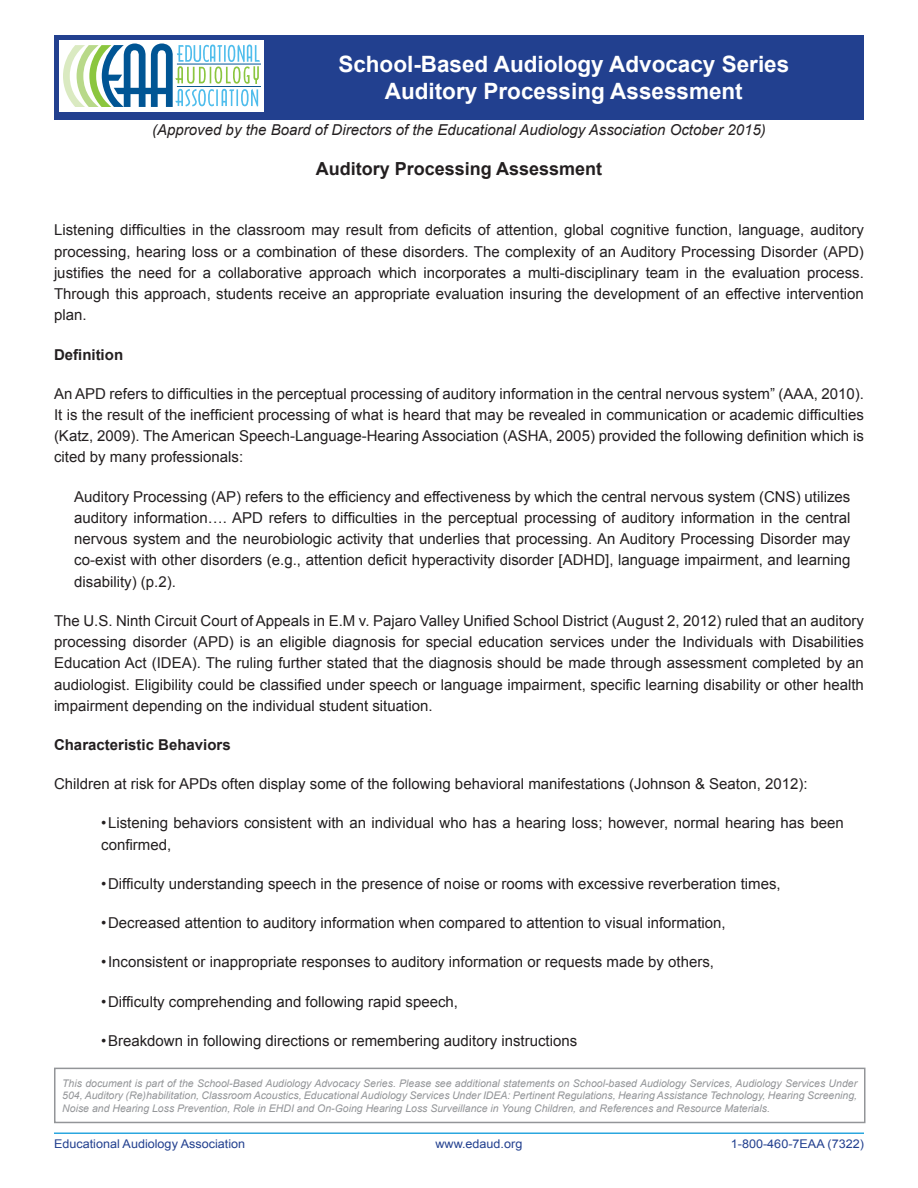
<style>
.page{position:relative;width:918px;height:1188px;background:#fff}
.page>*{position:absolute;margin:0;border:0;box-sizing:border-box;transform-origin:0 0}
.t1{font:700 22.5px/27px "Arial";color:#fff;text-align:center}
.t2{font:700 18px "Arial";color:#231f20}
.t3{font:15px/21.3px "Arial";color:#231f20;text-align:justify}
.t4{font:italic 15px "Arial";color:#231f20}
.t5{font:700 15px "Arial";color:#231f20}
.t6{font:12px "Arial";color:#22408f;scale:1.05 1}
.t7{font:italic 10.5px/12.6px "Arial";color:#939598;text-align:justify}
</style>
<div class="page">
<hr style="left:54px;top:1132px;width:810px;height:2px;background:#2ba7df">
<div style="left:54px;top:35px;width:810px;height:84px;background:#22408f"></div>
<div style="left:59px;top:40px;width:205px;height:72px;background:#fff"></div>
<svg style="left:63px;top:44px;width:197px;height:63px"></svg>
<hr style="left:177px;top:64px;width:84px;height:1px;background:#005594">
<hr style="left:177px;top:86px;width:84px;height:1px;background:#0b568f">
<div style="left:54px;top:1068px;width:812px;height:55px;border:2px solid #939598"></div>
<h1 class="t1" style="left:338px;top:51px;width:452px">School-Based Audiology Advocacy Series<br>Auditory Processing Assessment</h1>
<p class="t4" style="left:152px;top:120px;width:615px">(Approved by the Board of Directors of the Educational Audiology Association October 2015)</p>
<p class="t2" style="left:316px;top:157px;width:288px">Auditory Processing Assessment</p>
<p class="t3" style="left:54px;top:220px;width:811px">Listening difficulties in the classroom may result from deficits of attention, global cognitive function, language, auditory processing, hearing loss or a combination of these disorders. The complexity of an Auditory Processing Disorder (APD) justifies the need for a collaborative approach which incorporates a multi-disciplinary team in the evaluation process.<br>Through this approach, students receive an appropriate evaluation insuring the development of an effective intervention plan.</p>
<p class="t5" style="left:54px;top:344px;width:71px">Definition</p>
<p class="t3" style="left:54px;top:383px;width:811px">An APD refers to difficulties in the perceptual processing of auditory information in the central nervous system” (AAA, 2010).<br>It is the result of the inefficient processing of what is heard that may be revealed in communication or academic difficulties (Katz, 2009). The American Speech-Language-Hearing Association (ASHA, 2005) provided the following definition which is cited by many professionals:</p>
<p class="t3" style="left:74px;top:486px;width:778px">Auditory Processing (AP) refers to the efficiency and effectiveness by which the central nervous system (CNS) utilizes auditory information…. APD refers to difficulties in the perceptual processing of auditory information in the central nervous system and the neurobiologic activity that underlies that processing. An Auditory Processing Disorder may co-exist with other disorders (e.g., attention deficit hyperactivity disorder [ADHD], language impairment, and learning disability) (p.2).</p>
<p class="t3" style="left:54px;top:610px;width:811px">The U.S. Ninth Circuit Court of Appeals in E.M v. Pajaro Valley Unified School District (August 2, 2012) ruled that an auditory processing disorder (APD) is an eligible diagnosis for special education services under the Individuals with Disabilities Education Act (IDEA). The ruling further stated that the diagnosis should be made through assessment completed by an audiologist. Eligibility could be classified under speech or language impairment, specific learning disability or other health impairment depending on the individual student situation.</p>
<p class="t5" style="left:54px;top:735px;width:178px">Characteristic Behaviors</p>
<p class="t3" style="left:54px;top:773px;width:755px">Children at risk for APDs often display some of the following behavioral manifestations (Johnson &amp; Seaton, 2012):</p>
<p class="t3" style="left:101px;top:813px;width:744px">•Listening behaviors consistent with an individual who has a hearing loss; however, normal hearing has been confirmed,</p>
<p class="t3" style="left:101px;top:873px;width:681px">•Difficulty understanding speech in the presence of noise or rooms with excessive reverberation times,</p>
<p class="t3" style="left:101px;top:912px;width:626px">•Decreased attention to auditory information when compared to attention to visual information,</p>
<p class="t3" style="left:101px;top:952px;width:614px">•Inconsistent or inappropriate responses to auditory information or requests made by others,</p>
<p class="t3" style="left:101px;top:991px;width:358px">•Difficulty comprehending and following rapid speech,</p>
<p class="t3" style="left:101px;top:1030px;width:478px">•Breakdown in following directions or remembering auditory instructions</p>
<p class="t7" style="left:62px;top:1077px;width:796px">This document is part of the School-Based Audiology Advocacy Series. Please see additional statements on School-based Audiology Services, Audiology Services Under 504, Auditory (Re)habilitation, Classroom Acoustics, Educational Audiology Services Under IDEA: Pertinent Regulations, Hearing Assistance Technology, Hearing Screening, Noise and Hearing Loss Prevention, Role in EHDI and On-Going Hearing Loss Surveillance in Young Children, and References and Resource Materials.</p>
<p class="t6" style="left:54px;top:1136px;width:184px">Educational Audiology Association</p>
<p class="t6" style="left:436px;top:1136px;width:84px">www.edaud.org</p>
<p class="t6" style="left:731px;top:1136px;width:128px">1-800-460-7EAA (7322)</p>
</div>
